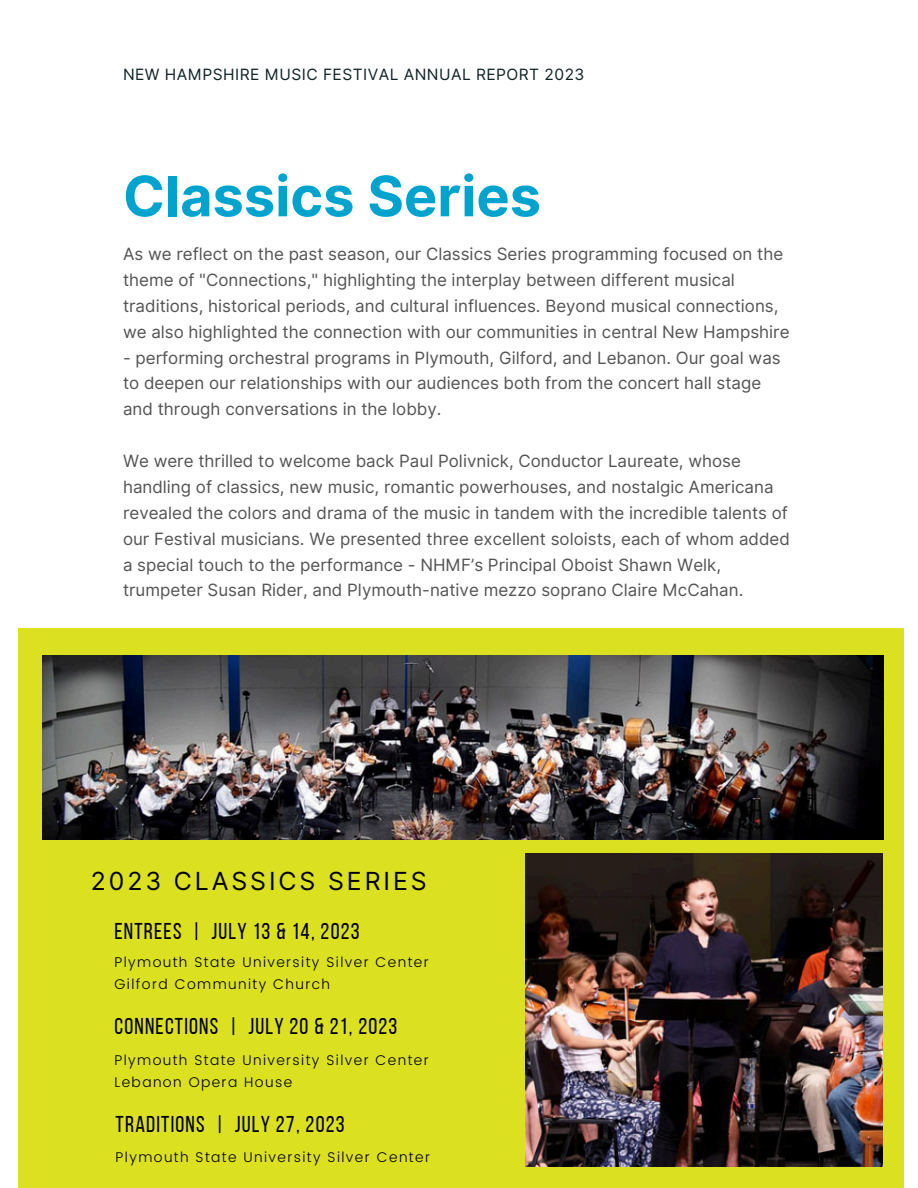
<style>
.page{position:relative;width:918px;height:1188px;background:#fff}
.page>*{position:absolute;margin:0;border:0;box-sizing:border-box;transform-origin:0 0}
.t1{font:700 55.8px "Inter";color:#00a3cd}
.t2{font:24.9px "Inter";letter-spacing:.115em;color:#000}
.t3{font:22.8px "Bebas Neue";letter-spacing:.055em;color:#000}
.t4{font:16.95px/25.8px "Inter";color:#545454}
.t5{font:15.6px "Inter";letter-spacing:.03em;color:#102226}
.t6{font:300 14.1px "Poppins";letter-spacing:.1em;color:#000}
</style>
<div class="page">
<div style="left:18px;top:628px;width:886px;height:560px;background:#dbe120"></div>
<img style="left:525px;top:854px;width:358px;height:313px">
<img style="left:43px;top:656px;width:840px;height:183px">
<h5 class="t5" style="left:123px;top:65px;width:463px">NEW HAMPSHIRE MUSIC FESTIVAL ANNUAL REPORT 2023</h5>
<p class="t1" style="left:123px;top:163px;width:420px">Classics Series</p>
<h5 class="t4" style="left:123px;top:241px;width:668px">As we reflect on the past season, our Classics Series programming focused on the theme of "Connections," highlighting the interplay between different musical traditions, historical periods, and cultural influences. Beyond musical connections, we also highlighted the connection with our communities in central New Hampshire</h5>
<h5 class="t4" style="left:123px;top:345px;width:659px">- performing orchestral programs in Plymouth, Gilford, and Lebanon. Our goal was to deepen our relationships with our audiences both from the concert hall stage and through conversations in the lobby.</h5>
<p class="t4" style="left:123px;top:448px;width:669px">We were thrilled to welcome back Paul Polivnick, Conductor Laureate, whose handling of classics, new music, romantic powerhouses, and nostalgic Americana revealed the colors and drama of the music in tandem with the incredible talents of our Festival musicians. We presented three excellent soloists, each of whom added a special touch to the performance - NHMF’s Principal Oboist Shawn Welk, trumpeter Susan Rider, and Plymouth-native mezzo soprano Claire McCahan.</p>
<p class="t2" style="left:91px;top:866px;width:337px">2023 CLASSICS SERIES</p>
<h2 class="t3" style="left:115px;top:922px;width:247px">ENTREES | JULY 13 &amp; 14, 2023</h2>
<h3 class="t6" style="left:115px;top:954px;width:316px">Plymouth State University Silver Center</h3>
<p class="t6" style="left:115px;top:976px;width:217px">Gilford Community Church</p>
<p class="t3" style="left:115px;top:1017px;width:284px">CONNECTIONS | JULY 20 &amp; 21, 2023</p>
<h3 class="t6" style="left:115px;top:1052px;width:316px">Plymouth State University Silver Center</h3>
<p class="t6" style="left:115px;top:1074px;width:179px">Lebanon Opera House</p>
<p class="t3" style="left:116px;top:1114px;width:231px">TRADITIONS | JULY 27, 2023</p>
<h3 class="t6" style="left:116px;top:1149px;width:316px">Plymouth State University Silver Center</h3>
</div>
